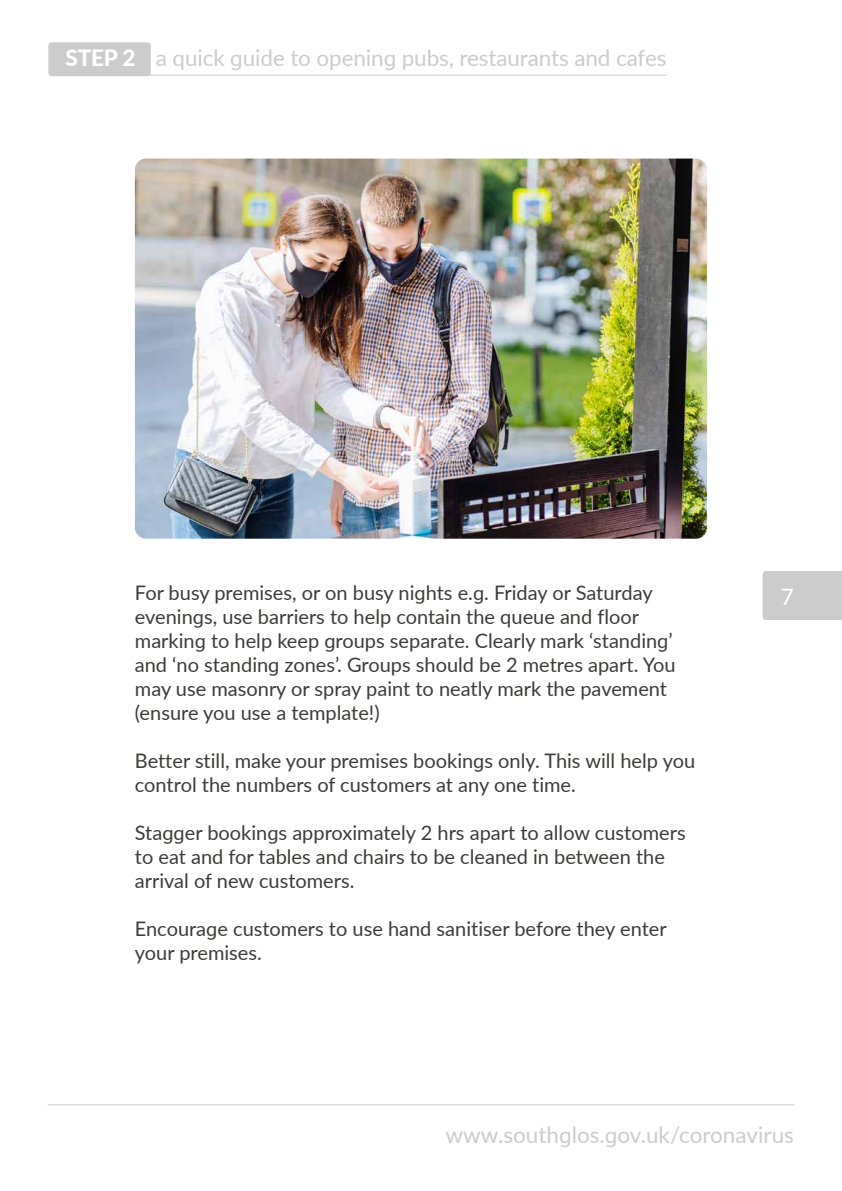
<style>
.page{position:relative;width:842px;height:1191px;background:#fff}
.page>*{position:absolute;margin:0;border:0;box-sizing:border-box;transform-origin:0 0}
.t1{font:22.4px "Lato";letter-spacing:-.005em;color:#ccc}
.t2{font:22.4px "Lato";color:#fff}
.t3{font:20px/24px "Lato";color:#3c3c3b}
.s1{font-weight:800;color:#fff}
</style>
<div class="page">
<div style="left:763px;top:571px;width:79px;height:49px;background:#ccc"></div>
<hr style="left:48px;top:1104px;width:746px;height:1px;background:#ccc">
<div style="left:48px;top:42px;width:103px;height:34px;background:#ccc;border-radius:3px"></div>
<hr style="left:65px;top:75px;width:602px;height:1px;background:#ccc">
<img style="left:135px;top:159px;width:572px;height:379px">
<p class="t1" style="left:65px;top:42px;width:603px"><span class="s1">STEP 2</span> a quick guide to opening pubs, restaurants and cafes</p>
<p class="t3" style="left:135px;top:580px;width:519px">For busy premises, or on busy nights e.g. Friday or Saturday</p>
<p class="t2" style="left:781px;top:580px;width:15px">7</p>
<p class="t3" style="left:135px;top:604px;width:542px">evenings, use barriers to help contain the queue and floor marking to help keep groups separate. Clearly mark ‘standing’ and ‘no standing zones’. Groups should be 2 metres apart. You may use masonry or spray paint to neatly mark the pavement (ensure you use a template!)</p>
<p class="t3" style="left:135px;top:748px;width:562px">Better still, make your premises bookings only. This will help you control the numbers of customers at any one time.</p>
<p class="t3" style="left:135px;top:820px;width:552px">Stagger bookings approximately 2 hrs apart to allow customers to eat and for tables and chairs to be cleaned in between the arrival of new customers.</p>
<p class="t3" style="left:135px;top:916px;width:533px">Encourage customers to use hand sanitiser before they enter your premises.</p>
<p class="t1" style="left:446px;top:1118px;width:350px">www.southglos.gov.uk/coronavirus</p>
</div>
